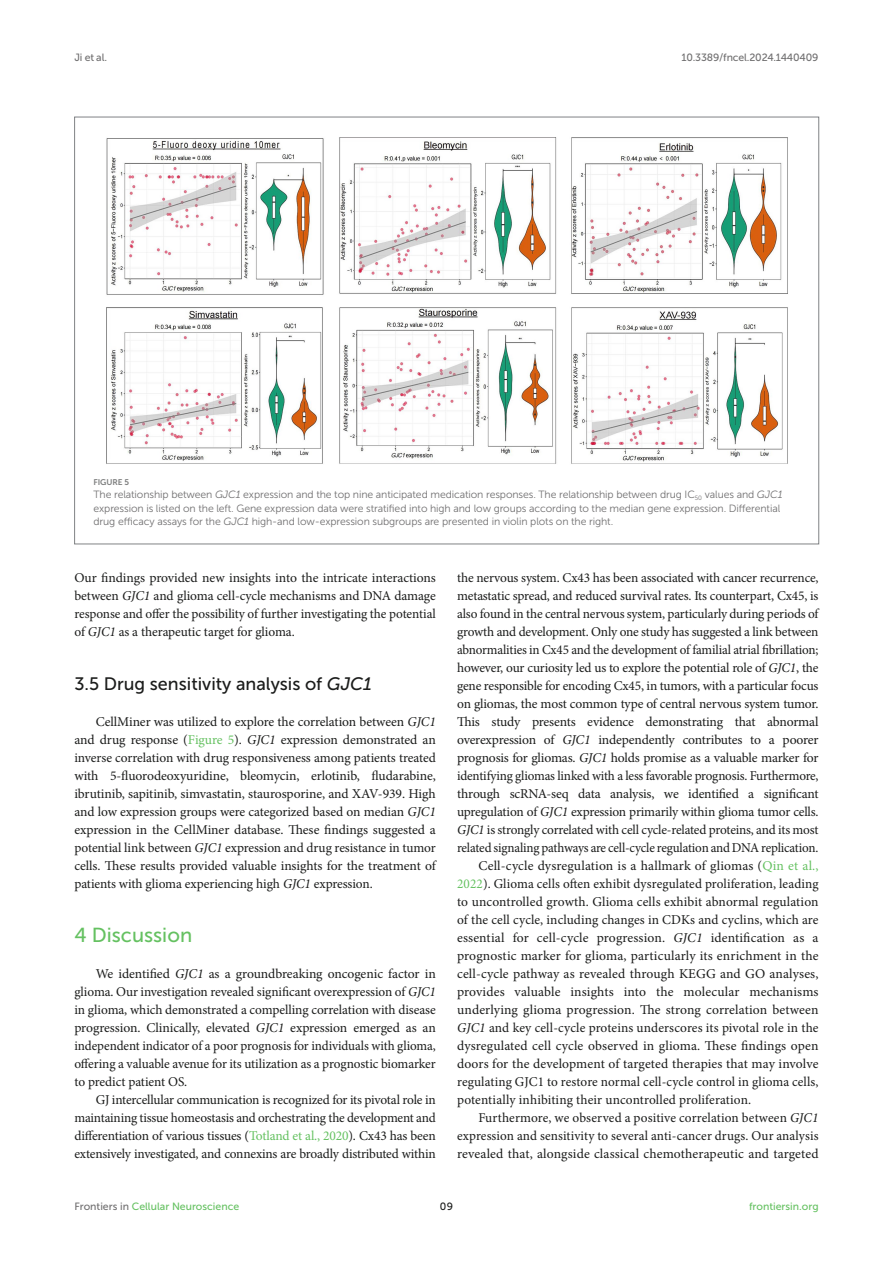
<style>
.page{position:relative;width:893px;height:1263px;background:#fff}
.page>*{position:absolute;margin:0;border:0;box-sizing:border-box;transform-origin:0 0}
.HEAD_1{font:20.25px "Museo Sans 500";color:#65c161}
.HEAD_2{font:18px "Museo Sans 500";color:#1b1c1b}
.TEXT{font:13.5px/18px "Minion Pro";letter-spacing:-.005em;color:#1b1c1b;text-align:justify}
.TEXT_FLUSH{font:13.5px/18px "Minion Pro";letter-spacing:-.005em;color:#1b1c1b;text-align:justify}
.FIG_LEG{font:10.5px/13.5px "Museo Sans 300";letter-spacing:-.01em;color:#706f70}
.t1{font:10.5px "Museo Sans 500";color:#65c161}
.t2{font:10.5px "Museo Sans 500";letter-spacing:-.015em;color:#706f70}
.t3{font:10.5px "Museo Sans 500";color:#1b1c1b}
.FIG_HD{font:8.25px "Museo Sans 700";letter-spacing:-.01em;color:#7e7f7f}
.s1{font-style:italic}
.s2{color:#65c161}
.s3{color:#706f70}
</style>
<div class="page">
<img style="left:106px;top:137px;width:682px;height:327px">
<p class="t2" style="left:74px;top:51px;width:34px">Ji et al.</p>
<p class="t2" style="left:681px;top:51px;width:139px">10.3389/fncel.2024.1440409</p>
<p class="FIG_HD" style="left:94px;top:477px;width:37px">FIGURE 5</p>
<p class="FIG_LEG" style="left:94px;top:488px;width:690px">The relationship between <span class="s1">GJC1</span> expression and the top nine anticipated medication responses. The relationship between drug IC<sub>50</sub> values and <span class="s1">GJC1 </span>expression is listed on the left. Gene expression data were stratified into high and low groups according to the median gene expression. Differential drug efficacy assays for the <span class="s1">GJC1</span> high-and low-expression subgroups are presented in violin plots on the right.</p>
<p class="TEXT" style="left:74px;top:569px;width:363px">Our findings provided new insights into the intricate interactions between <span class="s1">GJC1</span> and glioma cell-cycle mechanisms and DNA damage response and offer the possibility of further investigating the potential of <span class="s1">GJC1</span> as a therapeutic target for glioma.</p>
<p class="HEAD_2" style="left:74px;top:674px;width:299px">3.5 Drug sensitivity analysis of <span class="s1">GJC1</span></p>
<p class="TEXT_FLUSH" style="left:74px;top:713px;width:363px;text-indent:21px">CellMiner was utilized to explore the correlation between <span class="s1">GJC1 </span>and drug response (<span class="s2">Figure 5</span>). <span class="s1">GJC1</span> expression demonstrated an inverse correlation with drug responsiveness among patients treated with 5-fluorodeoxyuridine, bleomycin, erlotinib, fludarabine, ibrutinib, sapitinib, simvastatin, staurosporine, and XAV-939. High and low expression groups were categorized based on median <span class="s1">GJC1 </span>expression in the CellMiner database. These findings suggested a potential link between <span class="s1">GJC1</span> expression and drug resistance in tumor cells. These results provided valuable insights for the treatment of patients with glioma experiencing high <span class="s1">GJC1</span> expression.</p>
<p class="HEAD_1" style="left:74px;top:924px;width:119px">4 Discussion</p>
<p class="TEXT_FLUSH" style="left:74px;top:965px;width:363px;text-indent:21px">We identified <span class="s1">GJC1</span> as a groundbreaking oncogenic factor in glioma. Our investigation revealed significant overexpression of <span class="s1">GJC1 </span>in glioma, which demonstrated a compelling correlation with disease progression. Clinically, elevated <span class="s1">GJC1</span> expression emerged as an independent indicator of a poor prognosis for individuals with glioma, offering a valuable avenue for its utilization as a prognostic biomarker to predict patient OS.</p>
<p class="TEXT" style="left:74px;top:1091px;width:363px;text-indent:21px">GJ intercellular communication is recognized for its pivotal role in maintaining tissue homeostasis and orchestrating the development and differentiation of various tissues (<span class="s2">Totland et al., 2020</span>). Cx43 has been extensively investigated, and connexins are broadly distributed within</p>
<p class="TEXT" style="left:457px;top:569px;width:363px">the nervous system. Cx43 has been associated with cancer recurrence, metastatic spread, and reduced survival rates. Its counterpart, Cx45, is also found in the central nervous system, particularly during periods of growth and development. Only one study has suggested a link between abnormalities in Cx45 and the development of familial atrial fibrillation; however, our curiosity led us to explore the potential role of <span class="s1">GJC1</span>, the gene responsible for encoding Cx45, in tumors, with a particular focus on gliomas, the most common type of central nervous system tumor.<br>This study presents evidence demonstrating that abnormal overexpression of <span class="s1">GJC1</span> independently contributes to a poorer prognosis for gliomas. <span class="s1">GJC1</span> holds promise as a valuable marker for identifying gliomas linked with a less favorable prognosis. Furthermore, through scRNA-seq data analysis, we identified a significant upregulation of <span class="s1">GJC1</span> expression primarily within glioma tumor cells.<br><span class="s1">GJC1</span> is strongly correlated with cell cycle-related proteins, and its most related signaling pathways are cell-cycle regulation and DNA replication.</p>
<p class="TEXT" style="left:457px;top:857px;width:363px;text-indent:21px">Cell-cycle dysregulation is a hallmark of gliomas (<span class="s2">Qin et al., 2022</span>). Glioma cells often exhibit dysregulated proliferation, leading to uncontrolled growth. Glioma cells exhibit abnormal regulation of the cell cycle, including changes in CDKs and cyclins, which are essential for cell-cycle progression. <span class="s1">GJC1</span> identification as a prognostic marker for glioma, particularly its enrichment in the cell-cycle pathway as revealed through KEGG and GO analyses, provides valuable insights into the molecular mechanisms underlying glioma progression. The strong correlation between <span class="s1">GJC1</span> and key cell-cycle proteins underscores its pivotal role in the dysregulated cell cycle observed in glioma. These findings open doors for the development of targeted therapies that may involve regulating GJC1 to restore normal cell-cycle control in glioma cells, potentially inhibiting their uncontrolled proliferation.</p>
<p class="TEXT" style="left:457px;top:1109px;width:363px;text-indent:21px">Furthermore, we observed a positive correlation between <span class="s1">GJC1 </span>expression and sensitivity to several anti-cancer drugs. Our analysis revealed that, alongside classical chemotherapeutic and targeted</p>
<p class="t1" style="left:74px;top:1200px;width:166px"><span class="s3">Frontiers in</span> Cellular Neuroscience</p>
<p class="t3" style="left:440px;top:1200px;width:15px">09</p>
<p class="t1" style="left:749px;top:1200px;width:71px">frontiersin.org</p>
</div>
